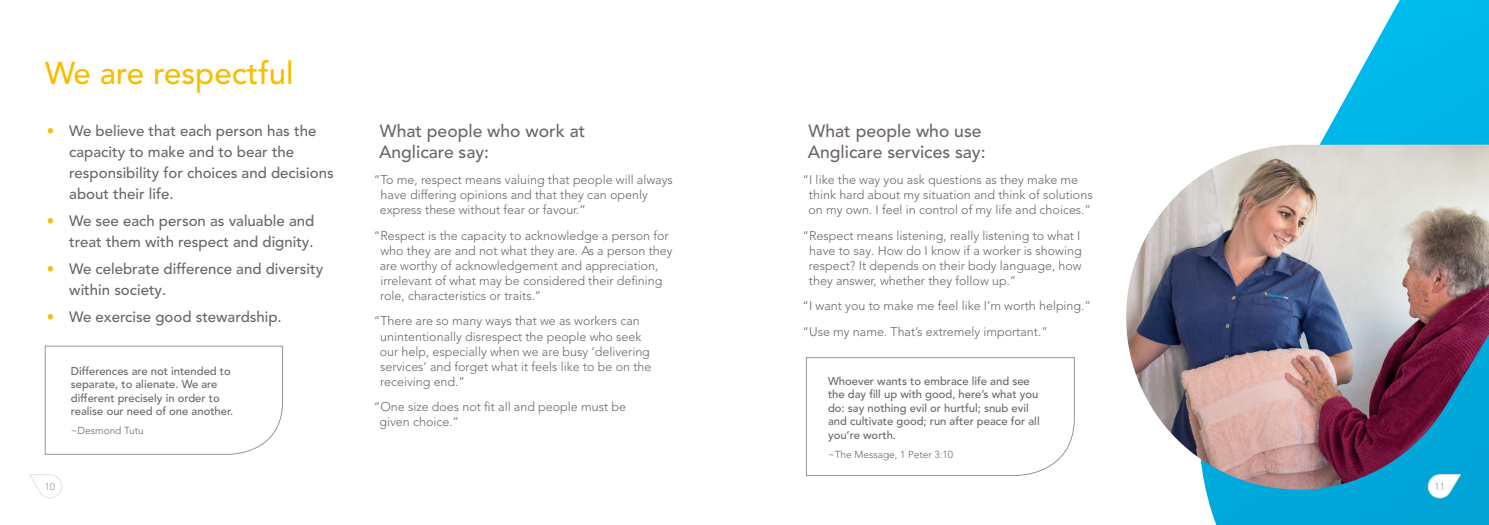
<style>
.page{position:relative;width:1489px;height:525px;background:#fff}
.page>*{position:absolute;margin:0;border:0;box-sizing:border-box;transform-origin:0 0}
.t1{font:500 31.25px "Avenir LT Pro";color:#f7be00}
.t2{font:500 17.5px/21px "Avenir LT Pro";color:#6d656b}
.t3{font:500 15px/21.2px "Avenir LT Pro";color:#6d656b}
.t4{font:300 12.5px/15px "Avenir LT Pro";color:#6d656b}
.t5{font:500 11.25px/13.5px "Avenir LT Pro";color:#6d656b}
.t6{font:300 10.12px "Avenir LT Pro";color:#6d656b}
.t7{font:300 10px "Avenir LT Pro";color:#92979a}
.s1{color:#f7be00}
</style>
<div class="page">
<svg style="left:1205px;top:0;width:283px;height:524px"></svg>
<svg style="left:45px;top:345px;width:238px;height:109px"></svg>
<svg style="left:806px;top:357px;width:268px;height:118px"></svg>
<img style="left:1126px;top:144px;width:362px;height:345px">
<svg style="left:29px;top:474px;width:33px;height:24px"></svg>
<svg style="left:1427px;top:473px;width:34px;height:25px"></svg>
<h1 class="t1" style="left:45px;top:54px;width:250px">We are respectful</h1>
<p class="t3" style="left:69px;top:120px;width:266px;text-indent:-22px"><span class="s1">•</span> We believe that each person has the capacity to make and to bear the responsibility for choices and decisions about their life.</p>
<p class="t3" style="left:47px;top:210px;width:269px;text-align:right"><span class="s1">•</span> We see each person as valuable and treat them with respect and dignity.</p>
<p class="t3" style="left:69px;top:258px;width:255px;text-indent:-22px"><span class="s1">•</span> We celebrate difference and diversity within society.</p>
<p class="t3" style="left:47px;top:306px;width:236px"><span class="s1">•</span> We exercise good stewardship.</p>
<p class="t5" style="left:71px;top:364px;width:164px">Differences are not intended to separate, to alienate. We are different precisely in order to realise our need of one another.</p>
<p class="t6" style="left:71px;top:424px;width:74px">~Desmond Tutu</p>
<h2 class="t2" style="left:379px;top:121px;width:207px">What people who work at<br>Anglicare say:</h2>
<p class="t4" style="left:380px;top:172px;width:294px;text-indent:-6px">“To me, respect means valuing that people will always have differing opinions and that they can openly express these without fear or favour.”</p>
<p class="t4" style="left:379px;top:228px;width:294px;text-indent:-6px">“Respect is the capacity to acknowledge a person for who they are and not what they are. As a person they are worthy of acknowledgement and appreciation, irrelevant of what may be considered their defining role, characteristics or traits.”</p>
<p class="t4" style="left:380px;top:313px;width:273px;text-indent:-6px">“There are so many ways that we as workers can unintentionally disrespect the people who seek our help, especially when we are busy ‘delivering services’ and forget what it feels like to be on the receiving end.”</p>
<p class="t4" style="left:379px;top:399px;width:248px;text-indent:-6px">“One size does not fit all and people must be given choice.”</p>
<h2 class="t2" style="left:807px;top:121px;width:179px">What people who use<br>Anglicare services say:</h2>
<p class="t4" style="left:808px;top:172px;width:286px;text-indent:-6px">“I like the way you ask questions as they make me think hard about my situation and think of solutions on my own. I feel in control of my life and choices.”</p>
<p class="t4" style="left:808px;top:228px;width:274px;text-align:justify;text-indent:-6px">“Respect means listening, really listening to what I have to say. How do I know if a worker is showing respect? It depends on their body language, how they answer, whether they follow up.”</p>
<p class="t4" style="left:802px;top:293px;width:290px;line-height:25.6px">“I want you to make me feel like I’m worth helping.” “Use my name. That’s extremely important.”</p>
<p class="t5" style="left:828px;top:374px;width:213px">Whoever wants to embrace life and see the day fill up with good, here’s what you do: say nothing evil or hurtful; snub evil and cultivate good; run after peace for all you’re worth.</p>
<p class="t6" style="left:828px;top:448px;width:126px">~The Message, 1 Peter 3:10</p>
<p class="t7" style="left:45px;top:480px;width:12px">10</p>
<p class="t7" style="left:1434px;top:480px;width:12px">11</p>
</div>
